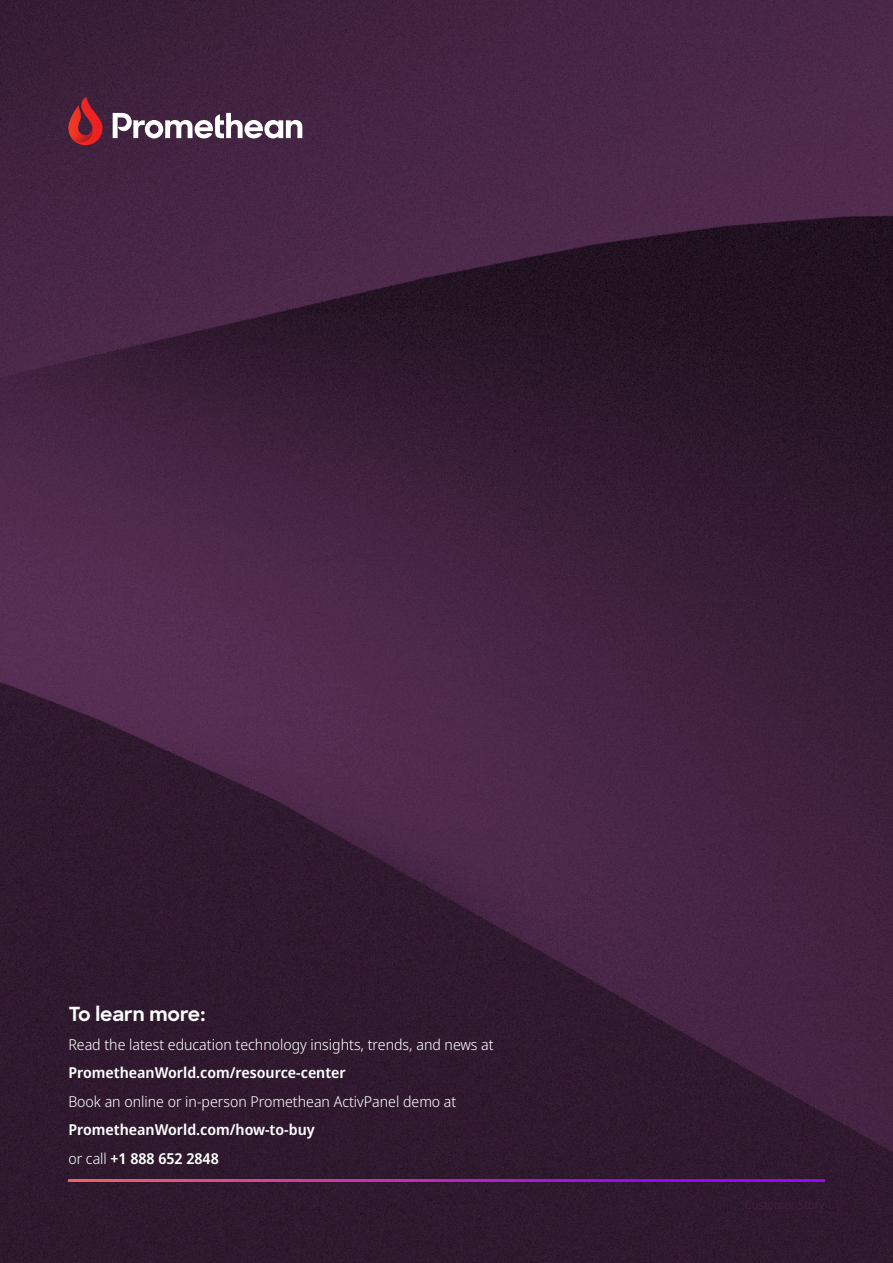
<style>
.page{position:relative;width:893px;height:1263px;background:#fff}
.page>*{position:absolute;margin:0;border:0;box-sizing:border-box;transform-origin:0 0}
.Body{font:700 19.5px "Sharp Sans";color:#fff}
.Body-2{font:300 15px/28.5px "Noto Sans Display";color:#fff}
.Body-3{font:600 15px "Noto Sans Display";color:#fff}
.s1{font-weight:600}
.s2{font-weight:300}
</style>
<div class="page">
<img style="left:0;top:0;width:893px;height:1263px">
<svg style="left:68px;top:1180px;width:757px;height:2px;background:#bb28bc"></svg>
<svg style="left:113px;top:113px;width:189px;height:25px"></svg>
<svg style="left:68px;top:97px;width:35px;height:48px;background:#93242f"></svg>
<p class="Body" style="left:68px;top:1000px;width:138px">To learn more:</p>
<p class="Body-2" style="left:68px;top:1030px;width:427px">Read the latest education technology insights, trends, and news at<br><span class="s1">PrometheanWorld.com/resource-center</span></p>
<p class="Body-2" style="left:68px;top:1087px;width:390px">Book an online or in-person Promethean ActivPanel demo at</p>
<p class="Body-3" style="left:68px;top:1119px;width:248px">PrometheanWorld.com/how-to-buy</p>
<p class="Body-3" style="left:68px;top:1148px;width:152px"><span class="s2">or call</span> +1 888 652 2848</p>
</div>
